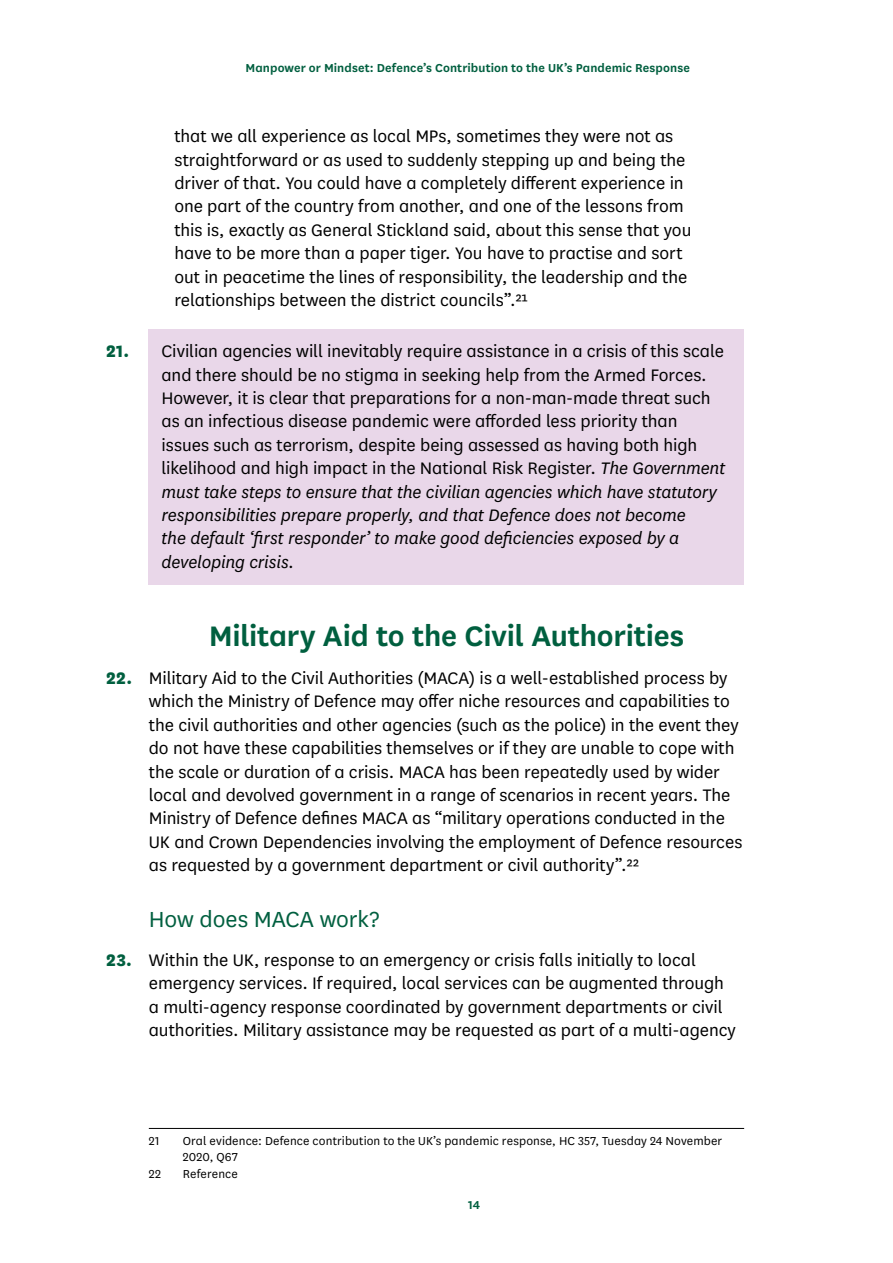
<style>
.page{position:relative;width:893px;height:1263px;background:#fff}
.page>*{position:absolute;margin:0;border:0;box-sizing:border-box;transform-origin:0 0}
.Heading_2{font:33px "National LFSN Semibold";letter-spacing:-.01em;color:#005f3f}
.Heading_3{font:25.5px "National LFSN Book";letter-spacing:-.005em;color:#005f3f}
.Para_1{font:19.5px/23.4px "National LFSN Book";letter-spacing:-.005em;color:#000}
.Conclusion{font:19.5px/23.4px "National LFSN Book";letter-spacing:-.005em;color:#000}
.Footnote_text{font:13.5px/16.5px "National LFSN Book";letter-spacing:.01em;color:#000}
.t1{font:13.5px "National LFSN Semibold";letter-spacing:.005em;color:#005f3f}
.s1{font-family:"National LFSN Extrabold";color:#005f3f}
.s2{font-style:italic}
</style>
<div class="page">
<div style="left:149px;top:330px;width:595px;height:255px;background:#e9d7e9"></div>
<hr style="left:149px;top:1128px;width:595px;height:1px;background:#000">
<p class="t1" style="left:246px;top:58px;width:446px">Manpower or Mindset: Defence’s Contribution to the UK’s Pandemic Response</p>
<p class="Para_1" style="left:174px;top:124px;width:519px">that we all experience as local MPs, sometimes they were not as straightforward or as used to suddenly stepping up and being the driver of that. You could have a completely different experience in one part of the country from another, and one of the lessons from this is, exactly as General Stickland said, about this sense that you have to be more than a paper tiger. You have to practise and sort out in peacetime the lines of responsibility, the leadership and the relationships between the district councils”.21</p>
<p class="Conclusion" style="left:162px;top:339px;width:565px;text-indent:-55px"><span class="s1">21.</span> Civilian agencies will inevitably require assistance in a crisis of this scale and there should be no stigma in seeking help from the Armed Forces.<br>However, it is clear that preparations for a non-man-made threat such as an infectious disease pandemic were afforded less priority than issues such as terrorism, despite being assessed as having both high likelihood and high impact in the National Risk Register. <span class="s2">The Government must take steps to ensure that the civilian agencies which have statutory responsibilities prepare properly, and that Defence does not become<br>the default ‘first responder’ to make good deficiencies exposed by a developing crisis.</span></p>
<h2 class="Heading_2" style="left:209px;top:613px;width:477px">Military Aid to the Civil Authorities</h2>
<p class="Para_1" style="left:149px;top:665px;width:595px;text-indent:-43px"><span class="s1">22.</span> Military Aid to the Civil Authorities (MACA) is a well-established process by which the Ministry of Defence may offer niche resources and capabilities to the civil authorities and other agencies (such as the police) in the event they do not have these capabilities themselves or if they are unable to cope with the scale or duration of a crisis. MACA has been repeatedly used by wider local and devolved government in a range of scenarios in recent years. The Ministry of Defence defines MACA as “military operations conducted in the UK and Crown Dependencies involving the employment of Defence resources as requested by a government department or civil authority”.22</p>
<h3 class="Heading_3" style="left:149px;top:903px;width:232px">How does MACA work?</h3>
<p class="Para_1" style="left:149px;top:947px;width:589px;text-indent:-43px"><span class="s1">23.</span> Within the UK, response to an emergency or crisis falls initially to local emergency services. If required, local services can be augmented through a multi-agency response coordinated by government departments or civil authorities. Military assistance may be requested as part of a multi-agency</p>
<p class="Footnote_text" style="left:149px;top:1132px;width:12px">21</p>
<p class="Footnote_text" style="left:183px;top:1132px;width:541px">Oral evidence: Defence contribution to the UK’s pandemic response, HC 357, Tuesday 24 November<br>2020, Q67</p>
<p class="Footnote_text" style="left:149px;top:1165px;width:14px">22</p>
<p class="Footnote_text" style="left:183px;top:1165px;width:57px">Reference</p>
<p class="t1" style="left:468px;top:1196px;width:14px">14</p>
</div>
